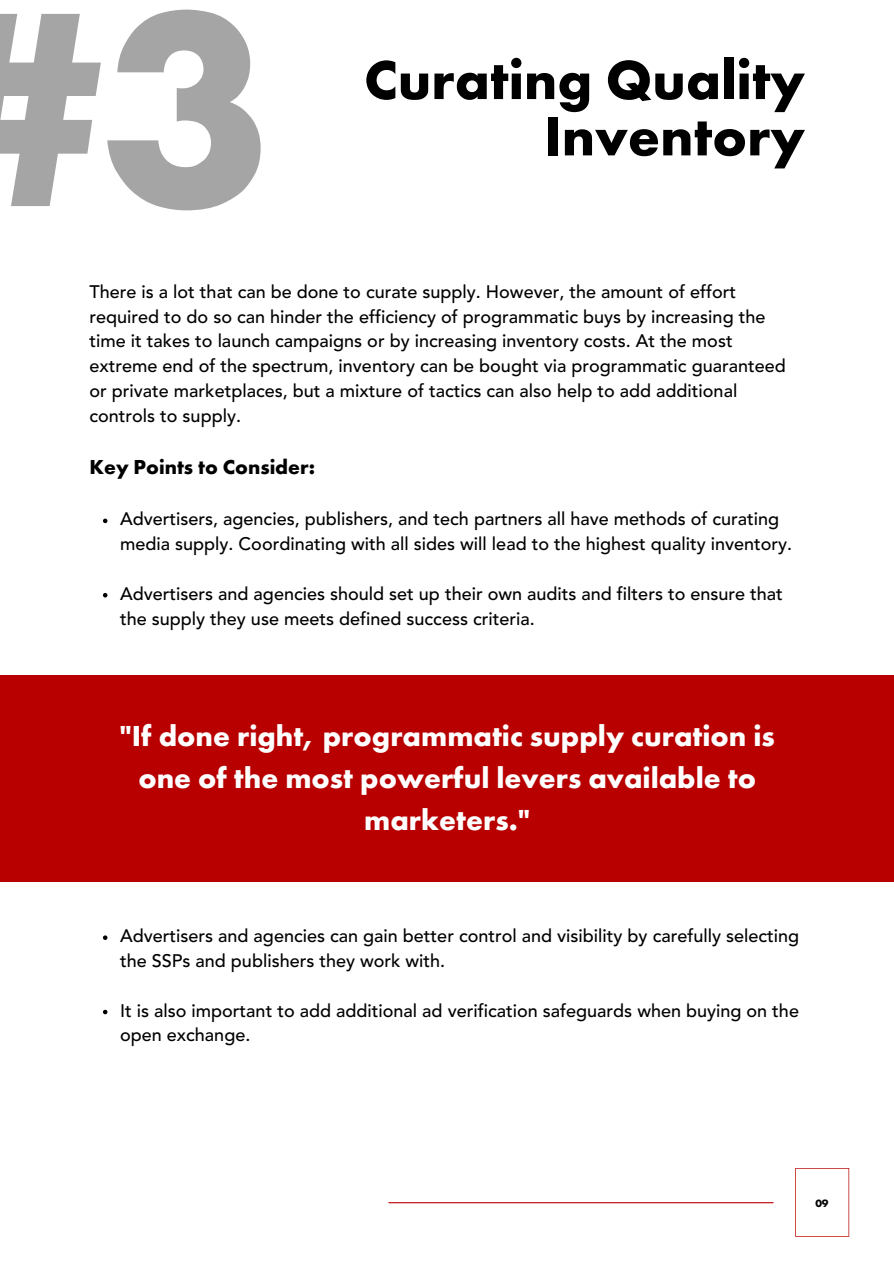
<style>
.page{position:relative;width:894px;height:1264px;background:#fff}
.page>*{position:absolute;margin:0;border:0;box-sizing:border-box;transform-origin:0 0}
.t1{font:700 288px "Futura PT";color:#a6a5a5}
.t2{font:700 57px/56.2px "Futura PT";color:#000;text-align:right}
.t3{font:700 30px/41.7px "Futura PT";color:#fff;text-align:center}
.t4{font:700 21px "Futura PT";color:#000}
.t5{font:500 18px/24.8px "Avenir LT Std";color:#000}
.t6{font:700 11.1px "Futura PT";color:#000}
</style>
<div class="page">
<svg style="left:795px;top:1168px;width:53px;height:68px"></svg>
<hr style="left:389px;top:1202px;width:384px;height:1px;background:#b80000">
<svg style="left:103px;top:518px;width:4px;height:5px"></svg>
<svg style="left:103px;top:593px;width:4px;height:4px"></svg>
<svg style="left:103px;top:935px;width:4px;height:4px"></svg>
<svg style="left:103px;top:1009px;width:4px;height:5px"></svg>
<div style="left:0;top:675px;width:893px;height:206px;background:#b80000"></div>
<p class="t1" style="left:-74px;top:-77px;width:347px">#3</p>
<p class="t2" style="left:364px;top:51px;width:442px">Curating Quality<br>Inventory</p>
<p class="t5" style="left:89px;top:281px;width:697px">There is a lot that can be done to curate supply. However, the amount of effort required to do so can hinder the efficiency of programmatic buys by increasing the time it takes to launch campaigns or by increasing inventory costs. At the most extreme end of the spectrum, inventory can be bought via programmatic guaranteed or private marketplaces, but a mixture of tactics can also help to add additional controls to supply.</p>
<p class="t4" style="left:89px;top:453px;width:227px">Key Points to Consider:</p>
<p class="t5" style="left:120px;top:508px;width:673px">Advertisers, agencies, publishers, and tech partners all have methods of curating media supply. Coordinating with all sides will lead to the highest quality inventory.</p>
<p class="t5" style="left:120px;top:582px;width:664px">Advertisers and agencies should set up their own audits and filters to ensure that the supply they use meets defined success criteria.</p>
<p class="t3" style="left:119px;top:715px;width:656px">"If done right, programmatic supply curation is one of the most powerful levers available to marketers."</p>
<p class="t5" style="left:120px;top:925px;width:680px">Advertisers and agencies can gain better control and visibility by carefully selecting the SSPs and publishers they work with.</p>
<p class="t5" style="left:120px;top:999px;width:680px">It is also important to add additional ad verification safeguards when buying on the open exchange.</p>
<p class="t6" style="left:815px;top:1195px;width:15px">09</p>
</div>
